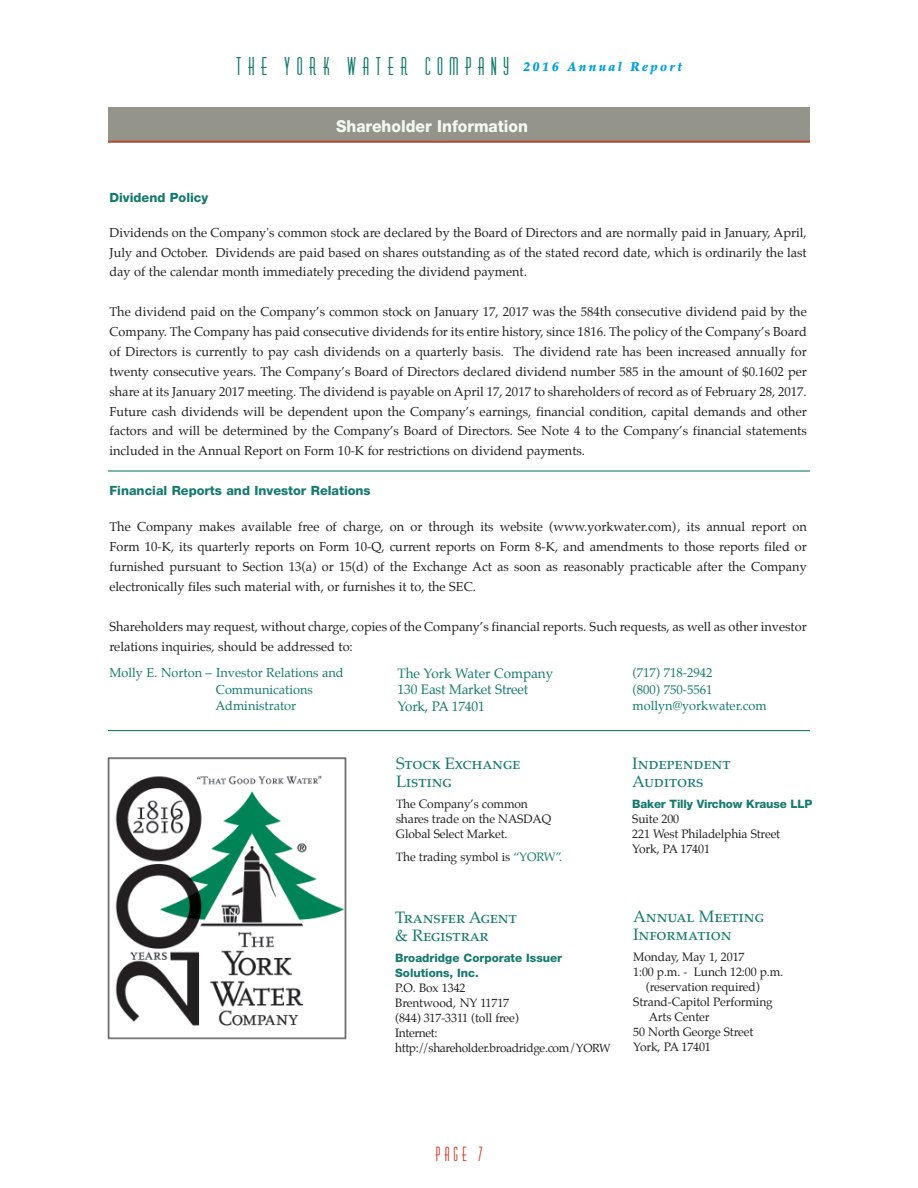
<style>
.page{position:relative;width:918px;height:1188px;background:#fff}
.page>*{position:absolute;margin:0;border:0;box-sizing:border-box;transform-origin:0 0}
.t1{font:22.5px "Diner Fatt";letter-spacing:.305em;color:#167a6e}
.t2{font:18px "Diner Fatt";color:#c9402b;scale:.95 1}
.t3{font:16.5px/18px "Palatino SC";letter-spacing:-.01em;color:#167a6e}
.t4{font:800 16.5px "Helvetica Neue";color:#f3f8f1;scale:.95 1}
.t5{font:13.5px/16.5px "Palatino";letter-spacing:-.01em;color:#167a6e}
.t6{font:12.75px/19.8px "Palatino";color:#231f20;text-align:justify}
.t7{font:12.75px/16.5px "Palatino";color:#167a6e}
.t8{font:800 12.75px "Helvetica Neue";color:#167a6e}
.t9{font:12px/15px "Palatino";letter-spacing:-.01em;color:#231f20}
.t10{font:12px/15px "Palatino";letter-spacing:-.03em;color:#231f20}
.t11{font:800 11.7px/15px "Helvetica Neue";color:#167a6e}
.s1{color:#167a6e}
.s2{font-size:11.7px}
</style>
<div class="page">
<div style="left:108px;top:107px;width:702px;height:35px;background:#94948a"></div>
<hr style="left:108px;top:141px;width:702px;height:1px;background:#c9402b">
<hr style="left:108px;top:730px;width:702px;height:1px;background:#167a6e">
<hr style="left:108px;top:470px;width:702px;height:2px;background:#167a6e">
<img style="left:107px;top:757px;width:240px;height:283px">
<h1 class="t1" style="left:236px;top:54px;width:447px">UIF ZPSL XBUFS DPNQBOZ <sup>2016</sup> <sup>Annual</sup> <sup>Report</sup></h1>
<p class="t4" style="left:336px;top:120px;width:204px">Shareholder Information</p>
<p class="t8" style="left:110px;top:193px;width:100px">Dividend Policy</p>
<p class="t6" style="left:110px;top:223px;width:699px">Dividends on the Company's common stock are declared by the Board of Directors and are normally paid in January, April, July and October. Dividends are paid based on shares outstanding as of the stated record date, which is ordinarily the last day of the calendar month immediately preceding the dividend payment.</p>
<p class="t6" style="left:109px;top:303px;width:699px">The dividend paid on the Company’s common stock on January 17, 2017 was the 584th consecutive dividend paid by the Company. The Company has paid consecutive dividends for its entire history, since 1816. The policy of the Company’s Board of Directors is currently to pay cash dividends on a quarterly basis. The dividend rate has been increased annually for twenty consecutive years. The Company’s Board of Directors declared dividend number 585 in the amount of $0.1602 per share at its January 2017 meeting. The dividend is payable on April 17, 2017 to shareholders of record as of February 28, 2017.<br>Future cash dividends will be dependent upon the Company’s earnings, financial condition, capital demands and other factors and will be determined by the Company’s Board of Directors. See Note 4 to the Company’s financial statements included in the Annual Report on Form 10-K for restrictions on dividend payments.</p>
<p class="t8" style="left:110px;top:486px;width:263px">Financial Reports and Investor Relations</p>
<p class="t6" style="left:109px;top:518px;width:699px">The Company makes available free of charge, on or through its website (www.yorkwater.com), its annual report on Form 10-K, its quarterly reports on Form 10-Q, current reports on Form 8-K, and amendments to those reports filed or furnished pursuant to Section 13(a) or 15(d) of the Exchange Act as soon as reasonably practicable after the Company electronically files such material with, or furnishes it to, the SEC.</p>
<p class="t6" style="left:109px;top:617px;width:699px">Shareholders may request, without charge, copies of the Company’s financial reports. Such requests, as well as other investor relations inquiries, should be addressed to:</p>
<p class="t7" style="left:215px;top:665px;width:130px;text-indent:-106px">Molly E. Norton – Investor Relations and<br>Communications<br>Administrator</p>
<p class="t5" style="left:398px;top:666px;width:157px">The York Water Company<br>130 East Market Street<br>York, PA 17401</p>
<p class="t3" style="left:396px;top:756px;width:126px">Stock Exchange<br>Listing</p>
<p class="t9" style="left:396px;top:797px;width:157px">The Company’s common shares trade on the NASDAQ<br>Global Select Market.</p>
<p class="t9" style="left:396px;top:850px;width:168px">The trading symbol is <span class="s1">“YORW”.</span></p>
<p class="t3" style="left:395px;top:911px;width:123px">Transfer Agent &amp; Registrar</p>
<p class="t11" style="left:395px;top:952px;width:169px">Broadridge Corporate Issuer<br>Solutions, Inc.</p>
<p class="t10" style="left:395px;top:982px;width:217px">P.O. Box 1342<br>Brentwood, NY 11717<br>(844) 317-3311 (toll free)<br>Internet: http://shareholder.broadridge.com/<span class="s2">YORW</span></p>
<p class="t7" style="left:633px;top:665px;width:136px">(717) 718-2942<br>(800) 750-5561 mollyn@yorkwater.com</p>
<p class="t3" style="left:632px;top:756px;width:100px">Independent<br>Auditors</p>
<p class="t11" style="left:632px;top:797px;width:182px">Baker Tilly Virchow Krause LLP</p>
<p class="t9" style="left:632px;top:812px;width:149px">Suite 200<br>221 West Philadelphia Street<br>York, PA 17401</p>
<p class="t3" style="left:633px;top:910px;width:132px">Annual Meeting<br>Information</p>
<p class="t9" style="left:633px;top:951px;width:113px">Monday, May 1, 2017</p>
<p class="t9" style="left:633px;top:966px;width:151px">1:00 p.m. - Lunch 12:00 p.m.</p>
<p class="t9" style="left:646px;top:981px;width:115px">(reservation required)</p>
<p class="t9" style="left:633px;top:996px;width:141px">Strand-Capitol Performing</p>
<p class="t9" style="left:649px;top:1011px;width:62px">Arts Center</p>
<p class="t9" style="left:633px;top:1026px;width:122px">50 North George Street</p>
<p class="t9" style="left:633px;top:1041px;width:79px">York, PA 17401</p>
<h2 class="t2" style="left:435px;top:1144px;width:51px">QBHF 8</h2>
</div>
